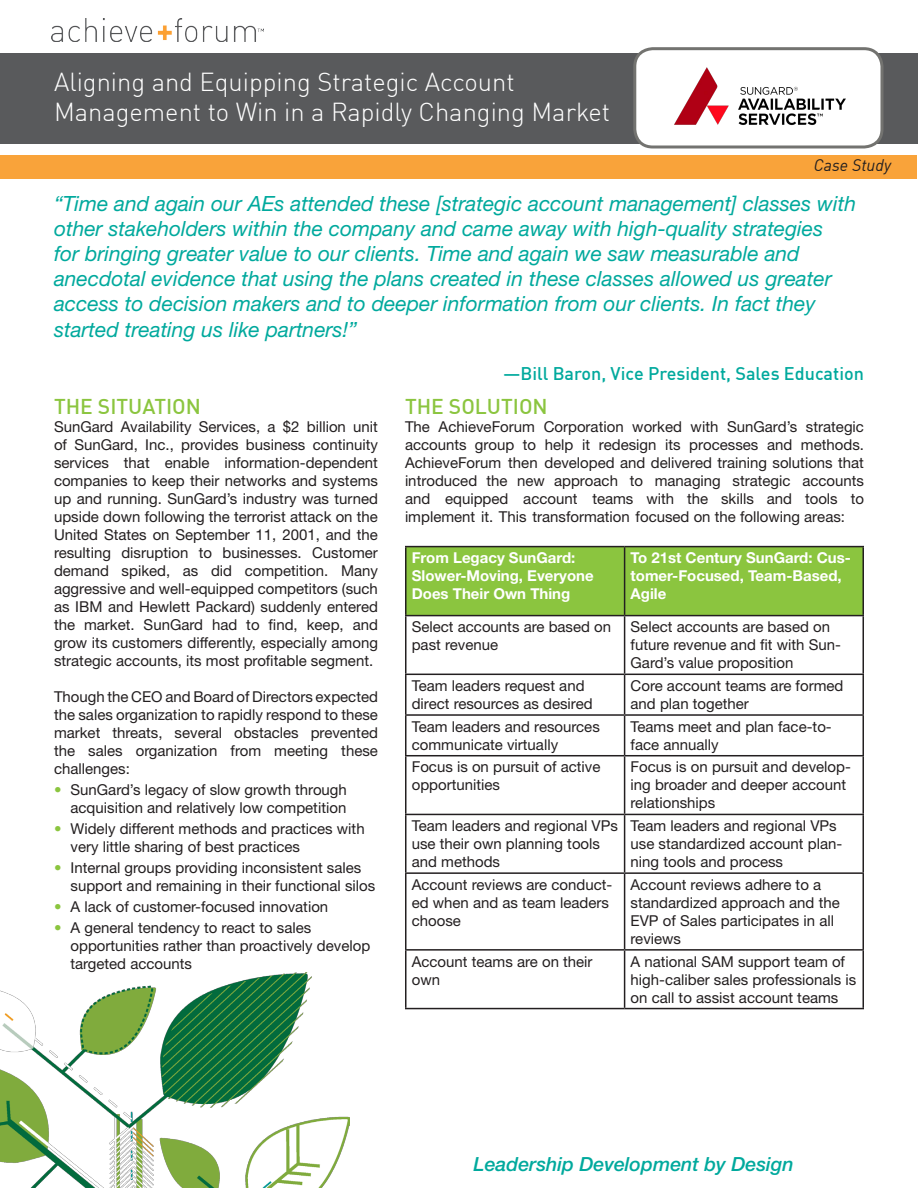
<style>
.page{position:relative;width:918px;height:1188px;background:#fff}
.page>*{position:absolute;margin:0;border:0;box-sizing:border-box;transform-origin:0 0}
.t1{font:300 25.5px/30.6px "DIN Offc Pro";color:#fff}
.t2{font:italic 21px/25.2px "Helvetica Neue LT Std";color:#00a99d}
.t3{font:500 21px "DIN Offc Pro";color:#8bc53f}
.t4{font:italic 500 19.5px "Helvetica Neue LT Std";color:#00a99d}
.t5{font:500 18px "DIN Offc Pro";color:#00a99d}
.t6{font:italic 16.5px "DIN Offc Pro";color:#231f20}
.t7{font:15px/18px "Helvetica Neue LT Std";color:#231f20}
.t8{font:700 15px/18px "Helvetica Neue LT Std";color:#fff}
.s1{color:#8bc53f}
</style>
<div class="page">
<div style="left:0;top:54px;width:918px;height:90px;background:#595a5c"></div>
<img style="left:51px;top:18px;width:213px;height:23px">
<img style="left:0;top:972px;width:349px;height:216px">
<div style="left:1px;top:155px;width:916px;height:24px;background:#f9a33a"></div>
<div style="left:635px;top:49px;width:247px;height:98px;background:#fff;border-radius:18px"></div>
<img style="left:674px;top:67px;width:172px;height:59px">
<div style="left:633px;top:47px;width:251px;height:101px;border:3px solid #737370;border-radius:18px"></div>
<div style="left:406px;top:547px;width:456px;height:68px;background:#8bc53f"></div>
<hr style="left:405px;top:546px;width:220px;height:1px;background:#231f20">
<hr style="left:405px;top:547px;width:1px;height:68px;background:#231f20">
<hr style="left:625px;top:546px;width:239px;height:1px;background:#231f20">
<hr style="left:624px;top:547px;width:1px;height:68px;background:#231f20">
<hr style="left:862px;top:547px;width:2px;height:68px;background:#231f20">
<hr style="left:405px;top:615px;width:220px;height:1px;background:#231f20">
<hr style="left:405px;top:616px;width:1px;height:58px;background:#231f20">
<hr style="left:625px;top:615px;width:239px;height:1px;background:#231f20">
<hr style="left:624px;top:616px;width:1px;height:58px;background:#231f20">
<hr style="left:862px;top:616px;width:2px;height:58px;background:#231f20">
<hr style="left:405px;top:674px;width:220px;height:1px;background:#231f20">
<hr style="left:405px;top:675px;width:1px;height:39px;background:#231f20">
<hr style="left:625px;top:674px;width:239px;height:1px;background:#231f20">
<hr style="left:624px;top:675px;width:1px;height:39px;background:#231f20">
<hr style="left:862px;top:675px;width:2px;height:39px;background:#231f20">
<hr style="left:405px;top:714px;width:220px;height:2px;background:#231f20">
<hr style="left:405px;top:716px;width:1px;height:39px;background:#231f20">
<hr style="left:625px;top:714px;width:239px;height:2px;background:#231f20">
<hr style="left:624px;top:716px;width:1px;height:39px;background:#231f20">
<hr style="left:862px;top:716px;width:2px;height:39px;background:#231f20">
<hr style="left:405px;top:755px;width:220px;height:1px;background:#231f20">
<hr style="left:405px;top:756px;width:1px;height:58px;background:#231f20">
<hr style="left:625px;top:755px;width:239px;height:1px;background:#231f20">
<hr style="left:624px;top:756px;width:1px;height:58px;background:#231f20">
<hr style="left:862px;top:756px;width:2px;height:58px;background:#231f20">
<hr style="left:405px;top:814px;width:220px;height:1px;background:#231f20">
<hr style="left:405px;top:815px;width:1px;height:57px;background:#231f20">
<hr style="left:625px;top:814px;width:239px;height:1px;background:#231f20">
<hr style="left:624px;top:815px;width:1px;height:57px;background:#231f20">
<hr style="left:862px;top:815px;width:2px;height:57px;background:#231f20">
<hr style="left:405px;top:872px;width:220px;height:2px;background:#231f20">
<hr style="left:405px;top:874px;width:1px;height:75px;background:#231f20">
<hr style="left:625px;top:872px;width:239px;height:2px;background:#231f20">
<hr style="left:624px;top:874px;width:1px;height:75px;background:#231f20">
<hr style="left:862px;top:874px;width:2px;height:75px;background:#231f20">
<hr style="left:405px;top:949px;width:220px;height:2px;background:#231f20">
<hr style="left:405px;top:951px;width:1px;height:57px;background:#231f20">
<hr style="left:625px;top:949px;width:239px;height:2px;background:#231f20">
<hr style="left:624px;top:951px;width:1px;height:57px;background:#231f20">
<hr style="left:862px;top:951px;width:2px;height:57px;background:#231f20">
<hr style="left:405px;top:1008px;width:220px;height:1px;background:#231f20">
<hr style="left:625px;top:1008px;width:239px;height:1px;background:#231f20">
<p class="t1" style="left:54px;top:64px;width:558px">Aligning and Equipping Strategic Account<br>Management to Win in a Rapidly Changing Market</p>
<p class="t6" style="left:814px;top:152px;width:79px">Case Study</p>
<p class="t2" style="left:54px;top:190px;width:804px">“Time and again our AEs attended these [strategic account management] classes with other stakeholders within the company and came away with high-quality strategies<br>for bringing greater value to our clients. Time and again we saw measurable and anecdotal evidence that using the plans created in these classes allowed us greater access to decision makers and to deeper information from our clients. In fact they started treating us like partners!”</p>
<p class="t5" style="left:503px;top:359px;width:362px">—Bill Baron, Vice President, Sales Education</p>
<p class="t3" style="left:54px;top:389px;width:148px">THE SITUATION</p>
<p class="t7" style="left:54px;top:417px;width:326px;text-align:justify">SunGard Availability Services, a $2 billion unit of SunGard, Inc., provides business continuity services that enable information-dependent companies to keep their networks and systems up and running. SunGard’s industry was turned upside down following the terrorist attack on the United States on September 11, 2001, and the resulting disruption to businesses. Customer demand spiked, as did competition. Many aggressive and well-equipped competitors (such as IBM and Hewlett Packard) suddenly entered the market. SunGard had to find, keep, and grow its customers differently, especially among strategic accounts, its most profitable segment.</p>
<p class="t7" style="left:54px;top:687px;width:326px;text-align:justify">Though the CEO and Board of Directors expected the sales organization to rapidly respond to these market threats, several obstacles prevented the sales organization from meeting these challenges:</p>
<p class="t7" style="left:54px;top:780px;width:294px;text-align:right"><span class="s1">•</span> SunGard’s legacy of slow growth through acquisition and relatively low competition</p>
<p class="t7" style="left:70px;top:819px;width:296px;text-indent:-16px"><span class="s1">•</span> Widely different methods and practices with very little sharing of best practices</p>
<p class="t7" style="left:70px;top:858px;width:306px;text-indent:-16px"><span class="s1">•</span> Internal groups providing inconsistent sales support and remaining in their functional silos</p>
<p class="t7" style="left:54px;top:897px;width:276px"><span class="s1">•</span> A lack of customer-focused innovation</p>
<p class="t7" style="left:70px;top:918px;width:301px;text-indent:-16px"><span class="s1">•</span> A general tendency to react to sales opportunities rather than proactively develop targeted accounts</p>
<p class="t3" style="left:405px;top:389px;width:144px">THE SOLUTION</p>
<p class="t7" style="left:405px;top:417px;width:461px;text-align:justify">The AchieveForum Corporation worked with SunGard’s strategic accounts group to help it redesign its processes and methods.<br>AchieveForum then developed and delivered training solutions that introduced the new approach to managing strategic accounts and equipped account teams with the skills and tools to implement it. This transformation focused on the following areas:</p>
<p class="t8" style="left:412px;top:549px;width:183px">From Legacy SunGard:<br>Slower-Moving, Everyone<br>Does Their Own Thing</p>
<p class="t8" style="left:631px;top:549px;width:222px">To 21st Century SunGard: Cus&shy;tomer-Focused, Team-Based,<br>Agile</p>
<p class="t7" style="left:412px;top:618px;width:201px">Select accounts are based on past revenue</p>
<p class="t7" style="left:631px;top:618px;width:212px">Select accounts are based on future revenue and fit with Sun-<br>Gard’s value proposition</p>
<p class="t7" style="left:412px;top:676px;width:182px">Team leaders request and direct resources as desired</p>
<p class="t7" style="left:631px;top:676px;width:214px">Core account teams are formed and plan together</p>
<p class="t7" style="left:412px;top:717px;width:190px">Team leaders and resources communicate virtually</p>
<p class="t7" style="left:631px;top:717px;width:203px">Teams meet and plan face-to&shy;face annually</p>
<p class="t7" style="left:412px;top:758px;width:190px">Focus is on pursuit of active opportunities</p>
<p class="t7" style="left:631px;top:758px;width:222px">Focus is on pursuit and develop&shy;ing broader and deeper account relationships</p>
<p class="t7" style="left:412px;top:817px;width:208px">Team leaders and regional VPs use their own planning tools and methods</p>
<p class="t7" style="left:631px;top:817px;width:213px">Team leaders and regional VPs use standardized account plan&shy;ning tools and process</p>
<p class="t7" style="left:412px;top:875px;width:202px">Account reviews are conduct&shy;ed when and as team leaders choose</p>
<p class="t7" style="left:631px;top:875px;width:211px">Account reviews adhere to a standardized approach and the<br>EVP of Sales participates in all reviews</p>
<p class="t7" style="left:412px;top:952px;width:182px">Account teams are on their own</p>
<p class="t7" style="left:631px;top:952px;width:227px">A national SAM support team of high-caliber sales professionals is on call to assist account teams</p>
<h3 class="t4" style="left:474px;top:1153px;width:322px">Leadership Development by Design</h3>
</div>
